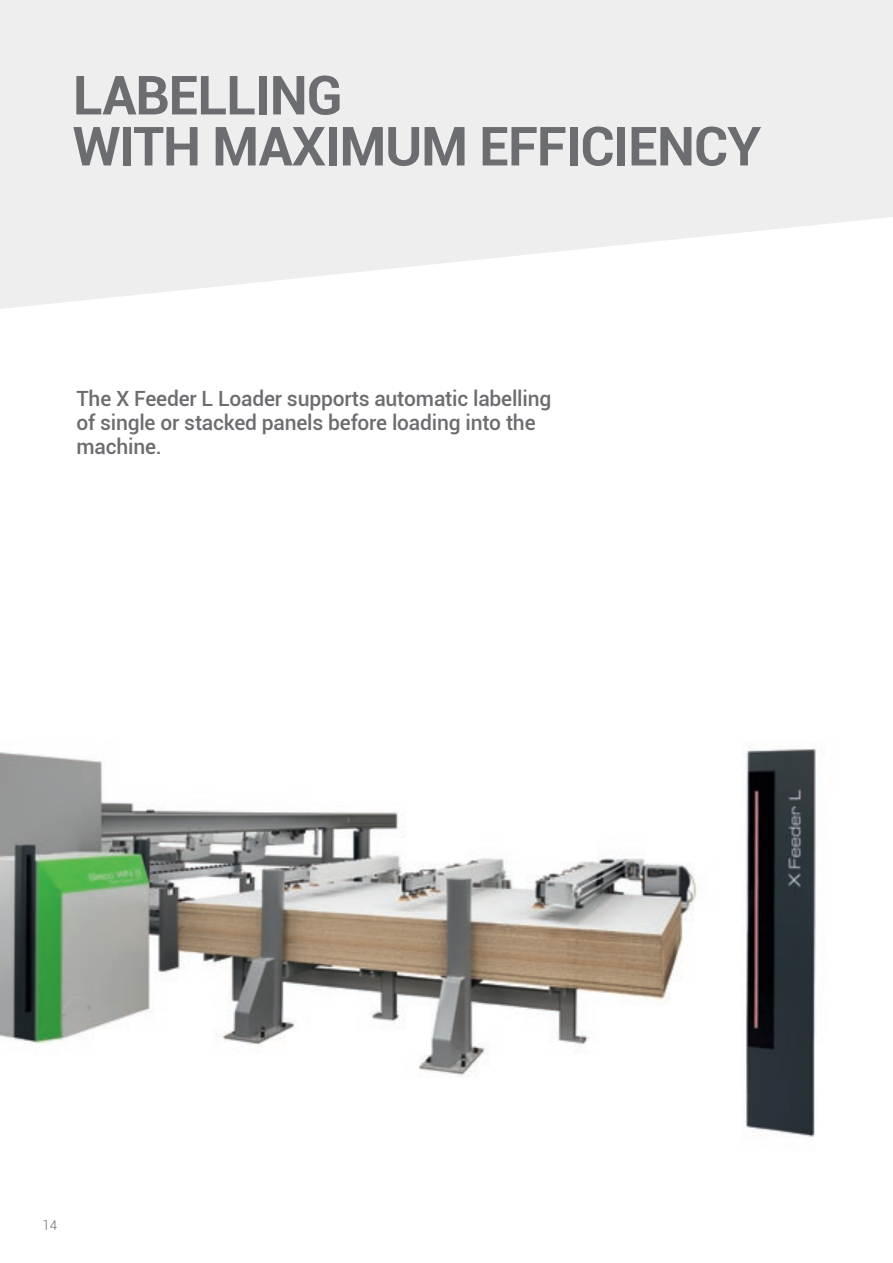
<style>
.page{position:relative;width:893px;height:1263px;background:#fff}
.page>*{position:absolute;margin:0;border:0;box-sizing:border-box;transform-origin:0 0}
._1_TITOLO_GRIGIO{font:700 54px/51px "Roboto";letter-spacing:-.02em;color:#6c6d70}
.t1{font:500 21px/24px "Roboto";letter-spacing:-.01em;color:#6c6d70}
.t2{font:300 13.5px "Roboto";color:#6c6d70}
</style>
<div class="page">
<svg style="left:0;top:0;width:893px;height:309px;background:#f0f0f1"></svg>
<img style="left:0;top:748px;width:816px;height:389px">
<p class="_1_TITOLO_GRIGIO" style="left:73px;top:68px;width:690px">LABELLING<br>WITH MAXIMUM EFFICIENCY</p>
<p class="t1" style="left:77px;top:386px;width:476px">The X Feeder L Loader supports automatic labelling of single or stacked panels before loading into the machine.</p>
<p class="t2" style="left:42px;top:1215px;width:16px">14</p>
</div>
